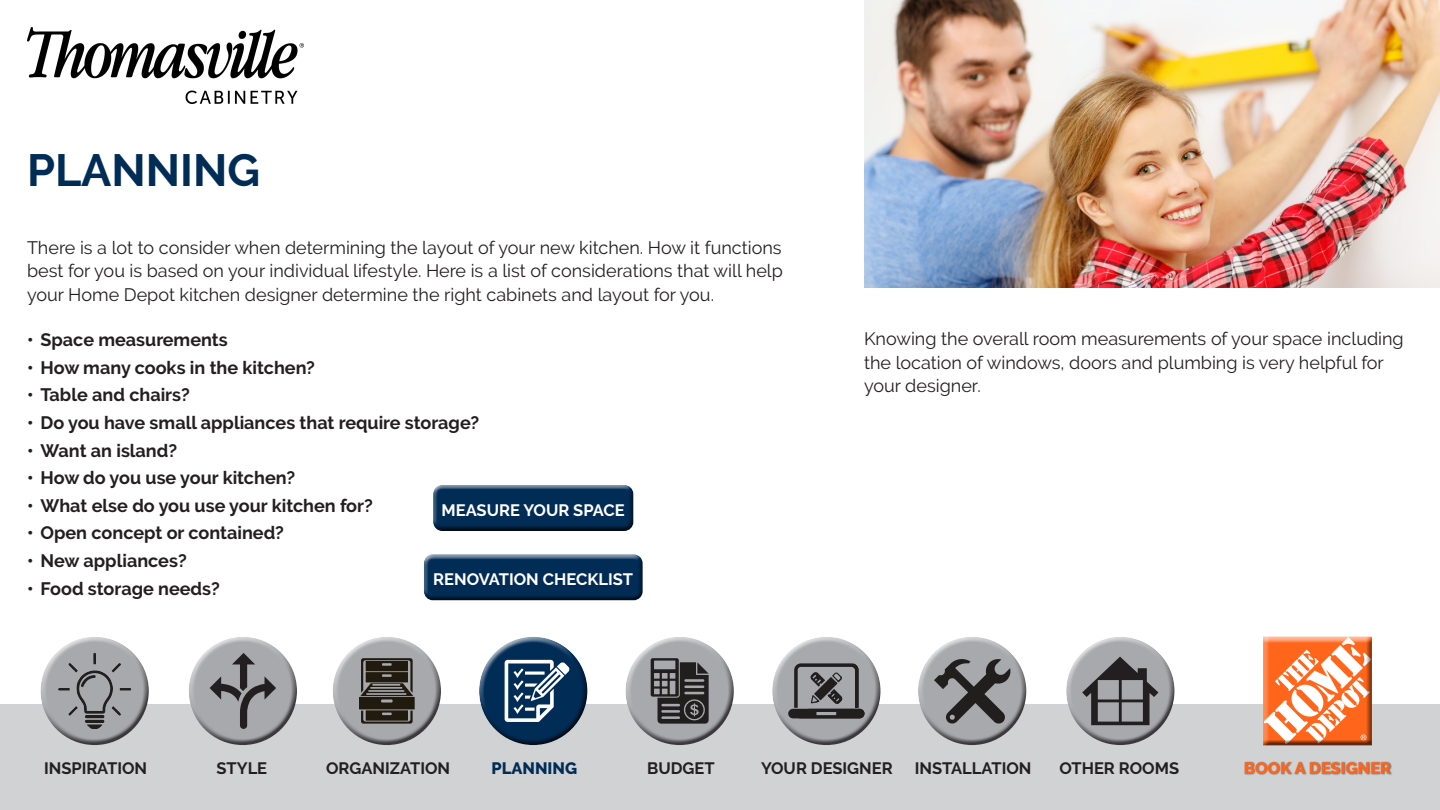
<style>
.page{position:relative;width:1440px;height:810px;background:#fff}
.page>*{position:absolute;margin:0;border:0;box-sizing:border-box;transform-origin:0 0}
.t1{font:700 45px "Raleway";color:#002c56}
.t2{font:18px/23.1px "Raleway";color:#231f20;text-align:justify}
.t3{font:700 18px "Raleway";color:#231f20}
.t4{font:700 16.5px "Raleway";color:#231f20}
.t5{font:700 16.5px "Raleway";color:#fff}
.t6{font:800 16.5px "Raleway";color:#ff661c}
.t7{font:800 16.5px "Raleway";color:#002c56}
</style>
<div class="page">
<div style="left:0;top:705px;width:1440px;height:105px;background:#d1d2d4"></div>
<div style="left:1244px;top:761px;width:149px;height:15px;background:#231f20;opacity:.55"></div>
<div style="left:36px;top:632px;width:109px;height:88px;background:#fff;opacity:.75"></div>
<div style="left:41px;top:654px;width:113px;height:95px;background:#231f20;opacity:.75"></div>
<div style="left:621px;top:632px;width:109px;height:88px;background:#fff;opacity:.75"></div>
<div style="left:626px;top:654px;width:113px;height:95px;background:#231f20;opacity:.75"></div>
<div style="left:328px;top:632px;width:110px;height:88px;background:#fff;opacity:.75"></div>
<div style="left:334px;top:654px;width:112px;height:95px;background:#231f20;opacity:.75"></div>
<div style="left:914px;top:632px;width:109px;height:88px;background:#fff;opacity:.75"></div>
<div style="left:919px;top:654px;width:112px;height:95px;background:#231f20;opacity:.75"></div>
<div style="left:184px;top:632px;width:110px;height:88px;background:#fff;opacity:.75"></div>
<div style="left:190px;top:654px;width:112px;height:95px;background:#231f20;opacity:.75"></div>
<div style="left:768px;top:632px;width:109px;height:88px;background:#fff;opacity:.75"></div>
<div style="left:773px;top:654px;width:113px;height:95px;background:#231f20;opacity:.75"></div>
<div style="left:478px;top:636px;width:106px;height:84px;background:#fff;opacity:.75"></div>
<div style="left:480px;top:654px;width:109px;height:91px;background:#231f20;opacity:.75"></div>
<div style="left:1062px;top:632px;width:109px;height:88px;background:#fff;opacity:.75"></div>
<div style="left:1067px;top:654px;width:112px;height:95px;background:#231f20;opacity:.75"></div>
<img style="left:864px;top:0;width:576px;height:288px">
<img style="left:27px;top:27px;width:277px;height:76px">
<div style="left:429px;top:481px;width:207px;height:49px;background:#fff;opacity:.75"></div>
<div style="left:430px;top:486px;width:209px;height:49px;background:#231f20;opacity:.75"></div>
<div style="left:420px;top:550px;width:226px;height:49px;background:#fff;opacity:.75"></div>
<div style="left:421px;top:555px;width:227px;height:49px;background:#231f20;opacity:.75"></div>
<div style="left:1258px;top:635px;width:117px;height:114px;background:#231f20;opacity:.75"></div>
<p class="t1" style="left:27px;top:145px;width:235px">PLANNING</p>
<p class="t2" style="left:27px;top:236px;width:757px">There is a lot to consider when determining the layout of your new kitchen. How it functions best for you is based on your individual lifestyle. Here is a list of considerations that will help your Home Depot kitchen designer determine the right cabinets and layout for you.</p>
<p class="t3" style="left:27px;top:330px;width:202px">• Space measurements</p>
<p class="t3" style="left:27px;top:357px;width:290px">• How many cooks in the kitchen?</p>
<p class="t3" style="left:27px;top:385px;width:164px">• Table and chairs?</p>
<p class="t3" style="left:27px;top:412px;width:454px">• Do you have small appliances that require storage?</p>
<p class="t3" style="left:27px;top:440px;width:152px">• Want an island?</p>
<p class="t3" style="left:27px;top:468px;width:270px">• How do you use your kitchen?</p>
<p class="t3" style="left:27px;top:495px;width:347px">• What else do you use your kitchen for?</p>
<p class="t3" style="left:27px;top:523px;width:259px">• Open concept or contained?</p>
<p class="t3" style="left:27px;top:550px;width:161px">• New appliances?</p>
<p class="t3" style="left:27px;top:578px;width:194px">• Food storage needs?</p>
<p class="t5" style="left:442px;top:500px;width:185px">MEASURE YOUR SPACE</p>
<p class="t5" style="left:433px;top:570px;width:201px">RENOVATION CHECKLIST</p>
<p class="t2" style="left:864px;top:327px;width:541px;text-align:left">Knowing the overall room measurements of your space including the location of windows, doors and plumbing is very helpful for your designer.</p>
<p class="t4" style="left:44px;top:759px;width:105px">INSPIRATION</p>
<p class="t4" style="left:217px;top:759px;width:52px">STYLE</p>
<p class="t4" style="left:326px;top:759px;width:126px">ORGANIZATION</p>
<p class="t7" style="left:492px;top:759px;width:87px">PLANNING</p>
<p class="t4" style="left:647px;top:759px;width:69px">BUDGET</p>
<p class="t4" style="left:761px;top:759px;width:133px">YOUR DESIGNER</p>
<p class="t4" style="left:915px;top:759px;width:118px">INSTALLATION</p>
<p class="t4" style="left:1060px;top:759px;width:121px">OTHER ROOMS</p>
<p class="t6" style="left:1244px;top:759px;width:149px">BOOK A DESIGNER</p>
</div>
